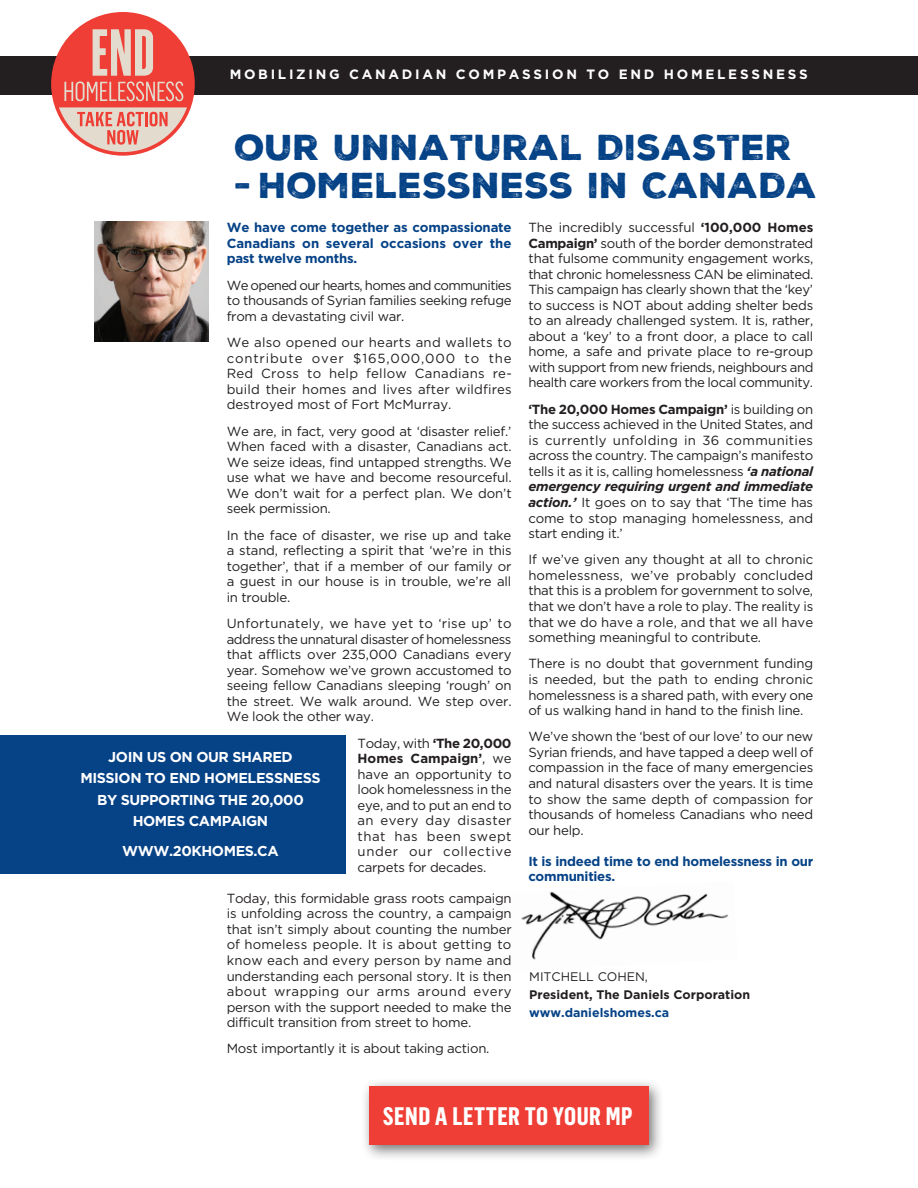
<style>
.page{position:relative;width:918px;height:1188px;background:#fff}
.page>*{position:absolute;margin:0;border:0;box-sizing:border-box;transform-origin:0 0}
.t1{font:34.95px "Nexa Rust Sans Black 01";color:#054286}
.t2{font:700 24.9px "Flama Condensed";letter-spacing:.02em;color:#fff}
.t3{font:700 14.4px "Gotham";letter-spacing:-.03em;color:#fff}
.t4{font:700 13.5px "Gotham";letter-spacing:.2em;color:#fff}
.t5{font:13.2px/15.5px "Gotham";letter-spacing:-.02em;color:#231f20;text-align:justify}
.t6{font:700 13.2px/15.6px "Gotham";letter-spacing:-.02em;color:#054286;text-align:justify}
.t7{font:700 12.45px "Gotham";color:#231f20}
.t8{font:700 12.45px "Gotham";color:#054286}
.t9{font:12.45px "Gotham";color:#231f20}
.s1{font-weight:700}
.s2{font-weight:700;font-style:italic}
</style>
<div class="page">
<img style="left:521px;top:891px;width:207px;height:69px">
<div style="left:0;top:56px;width:918px;height:39px;background:#231f20"></div>
<img style="left:95px;top:221px;width:114px;height:121px">
<div style="left:0;top:735px;width:346px;height:139px;background:#054286"></div>
<div style="left:51px;top:12px;width:144px;height:144px;background:#ee3e35;border-radius:50%"></div>
<svg style="left:64px;top:29px;width:119px;height:72px"></svg>
<svg style="left:59px;top:107px;width:128px;height:45px"></svg>
<div style="left:361px;top:1078px;width:303px;height:83px;background:#231f20;opacity:.64"></div>
<div style="left:369px;top:1086px;width:279px;height:59px;background:#ee3e35"></div>
<p class="t4" style="left:230px;top:67px;width:580px">MOBILIZING CANADIAN COMPASSION TO END HOMELESSNESS</p>
<p class="t1" style="left:235px;top:123px;width:559px">OUR UNNATURAL DISASTER</p>
<p class="t1" style="left:235px;top:162px;width:585px">- HOMELESSNESS IN CANADA</p>
<p class="t6" style="left:227px;top:219px;width:287px">We have come together as compassionate Canadians on several occasions over the past twelve months.</p>
<p class="t5" style="left:227px;top:277px;width:287px">We opened our hearts, homes and communities to thousands of Syrian families seeking refuge from a devastating civil war.</p>
<p class="t5" style="left:227px;top:334px;width:287px">We also opened our hearts and wallets to contribute over $165,000,000 to the Red Cross to help fellow Canadians re&shy;build their homes and lives after wildfires destroyed most of Fort McMurray.</p>
<p class="t5" style="left:227px;top:423px;width:287px">We are, in fact, very good at ‘disaster relief.’ When faced with a disaster, Canadians act.<br>We seize ideas, find untapped strengths. We use what we have and become resourceful.<br>We don’t wait for a perfect plan. We don’t seek permission.</p>
<p class="t5" style="left:227px;top:527px;width:287px">In the face of disaster, we rise up and take a stand, reflecting a spirit that ‘we’re in this together’, that if a member of our family or a guest in our house is in trouble, we’re all in trouble.</p>
<p class="t5" style="left:227px;top:615px;width:286px">Unfortunately, we have yet to ‘rise up’ to address the unnatural disaster of homelessness that afflicts over 235,000 Canadians every year. Somehow we’ve grown accustomed to seeing fellow Canadians sleeping ‘rough’ on the street. We walk around. We step over.<br>We look the other way.</p>
<p class="t5" style="left:358px;top:735px;width:156px">Today, with <span class="s1">‘The 20,000<br>Homes Campaign’</span>, we have an opportunity to look homelessness in the eye, and to put an end to an every day disaster that has been swept under our collective carpets for decades.</p>
<p class="t5" style="left:227px;top:890px;width:287px">Today, this formidable grass roots campaign is unfolding across the country, a campaign that isn’t simply about counting the number of homeless people. It is about getting to know each and every person by name and</p>
<p class="t5" style="left:227px;top:968px;width:286px">understanding each personal story. It is then about wrapping our arms around every person with the support needed to make the difficult transition from street to home.</p>
<p class="t5" style="left:227px;top:1041px;width:264px">Most importantly it is about taking action.</p>
<p class="t3" style="left:108px;top:748px;width:186px">JOIN US ON OUR SHARED</p>
<p class="t3" style="left:80px;top:770px;width:242px">MISSION TO END HOMELESSNESS</p>
<p class="t3" style="left:97px;top:791px;width:208px">BY SUPPORTING THE 20,000</p>
<p class="t3" style="left:133px;top:813px;width:137px">HOMES CAMPAIGN</p>
<p class="t3" style="left:122px;top:842px;width:158px">WWW.20KHOMES.CA</p>
<p class="t5" style="left:528px;top:219px;width:287px">The incredibly successful <span class="s1">‘100,000 Homes Campaign’</span> south of the border demonstrated that fulsome community engagement works, that chronic homelessness CAN be eliminated.<br>This campaign has clearly shown that the ‘key’ to success is NOT about adding shelter beds to an already challenged system. It is, rather, about a ‘key’ to a front door, a place to call home, a safe and private place to re-group with support from new friends, neighbours and health care workers from the local community.</p>
<p class="t5" style="left:528px;top:401px;width:286px"><span class="s1">‘The 20,000 Homes Campaign’</span> is building on the success achieved in the United States, and is currently unfolding in 36 communities across the country. The campaign’s manifesto tells it as it is, calling homelessness <span class="s2">‘a national emergency requiring urgent and immediate action.’</span> It goes on to say that ‘The time has come to stop managing homelessness, and start ending it.’</p>
<p class="t5" style="left:528px;top:552px;width:286px">If we’ve given any thought at all to chronic homelessness, we’ve probably concluded that this is a problem for government to solve, that we don’t have a role to play. The reality is that we do have a role, and that we all have something meaningful to contribute.</p>
<p class="t5" style="left:528px;top:656px;width:287px">There is no doubt that government funding is needed, but the path to ending chronic homelessness is a shared path, with every one of us walking hand in hand to the finish line.</p>
<p class="t5" style="left:528px;top:729px;width:286px">We’ve shown the ‘best of our love’ to our new Syrian friends, and have tapped a deep well of compassion in the face of many emergencies and natural disasters over the years. It is time to show the same depth of compassion for thousands of homeless Canadians who need our help.</p>
<p class="t6" style="left:528px;top:853px;width:286px">It is indeed time to end homelessness in our communities.</p>
<p class="t9" style="left:529px;top:968px;width:120px">MITCHELL COHEN,</p>
<p class="t7" style="left:529px;top:987px;width:222px">President, The Daniels Corporation</p>
<p class="t8" style="left:529px;top:1005px;width:142px">www.danielshomes.ca</p>
<p class="t2" style="left:383px;top:1101px;width:251px">SEND A LETTER TO YOUR MP</p>
</div>
